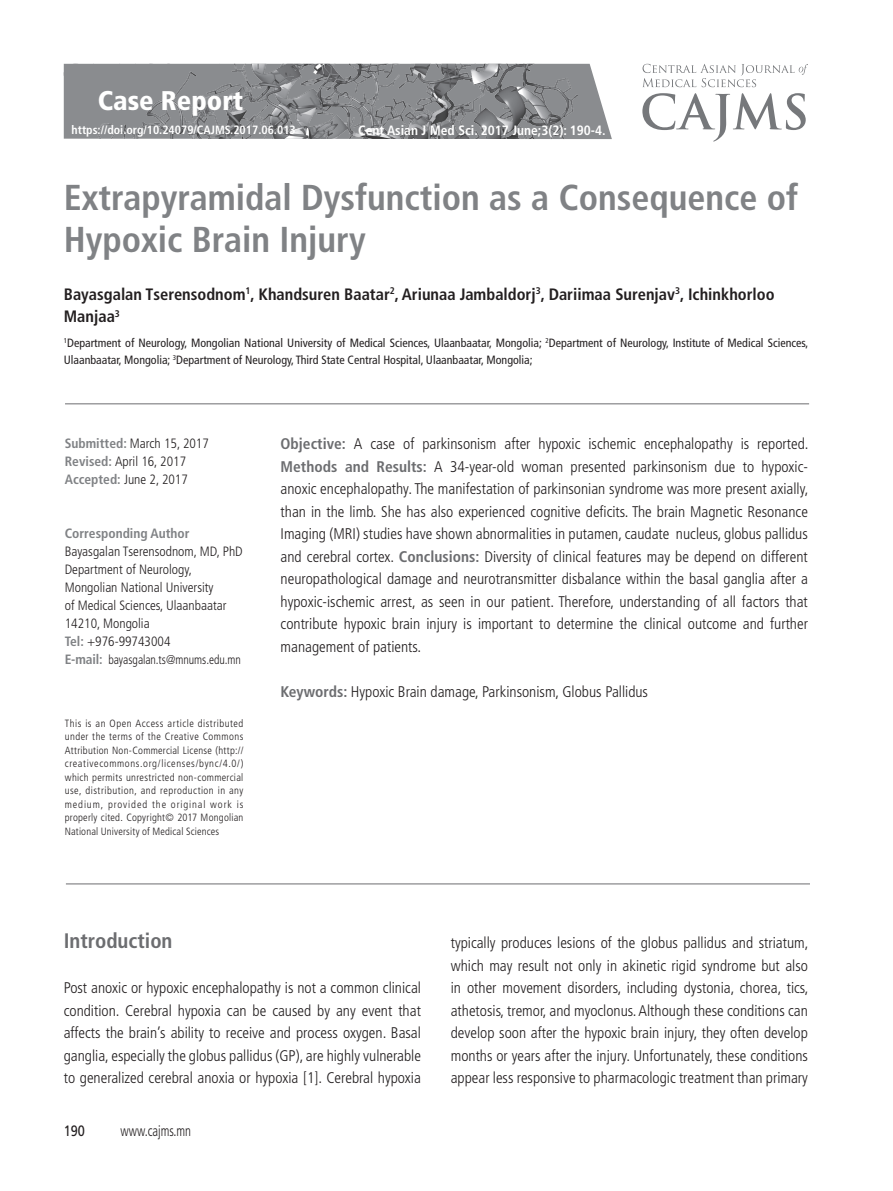
<style>
.page{position:relative;width:893px;height:1191px;background:#fff}
.page>*{position:absolute;margin:0;border:0;box-sizing:border-box;transform-origin:0 0}
.t1{font:700 condensed 36px/42px "Frutiger LT Std";color:#808285}
.t2{font:900 condensed 27px "Frutiger LT Std";color:#fff}
.Paragraph_Style_1{font:700 condensed 21px "Frutiger LT Std";color:#6c6d70}
.t3{font:700 condensed 16.5px/22.5px "Frutiger LT Std";color:#231f20}
.text{font:300 condensed 15.45px/22.5px "Frutiger LT Std";color:#231f20;text-align:justify}
.t4{font:300 condensed 15px "Frutiger LT Std";color:#231f20;scale:.85 1}
.t5{font:15px "Frutiger LT Std";color:#231f20;scale:.85 1}
.t6{font:300 condensed 13.5px/18px "Frutiger LT Std";color:#231f20}
.t7{font:700 condensed 13.5px "Frutiger LT Std";color:#fff}
.t8{font:700 condensed 13.5px "Frutiger LT Std";color:#808285}
.t9{font:300 condensed 12.75px "Frutiger LT Std";letter-spacing:-.005em;color:#231f20;scale:.92 1}
.t10{font:condensed 12px/16.5px "Frutiger LT Std";color:#231f20}
.t11{font:700 condensed 12px "Frutiger LT Std";color:#fff}
.t12{font:300 condensed 10.5px/13.5px "Frutiger LT Std";letter-spacing:.015em;color:#231f20;text-align:justify}
.s1{font-weight:700;color:#808285}
.s2{font-weight:700;font-size:13.5px;color:#808285}
.s3{font-weight:700;color:#6c6d70}
</style>
<div class="page">
<hr style="left:65px;top:403px;width:744px;height:1px;background:#6c6d70">
<hr style="left:66px;top:883px;width:744px;height:1px;background:#6c6d70">
<img style="left:64px;top:64px;width:548px;height:75px">
<svg style="left:642px;top:64px;width:166px;height:23px"></svg>
<svg style="left:642px;top:93px;width:164px;height:48px"></svg>
<p class="t2" style="left:98px;top:85px;width:147px">Case Report</p>
<p class="t11" style="left:72px;top:122px;width:226px">https://doi.org/10.24079/CAJMS.2017.06.013</p>
<p class="t7" style="left:358px;top:122px;width:249px">Cent Asian J Med Sci. 2017 June;3(2): 190-4.</p>
<p class="t1" style="left:64px;top:177px;width:736px">Extrapyramidal Dysfunction as a Consequence of<br>Hypoxic Brain Injury</p>
<p class="t3" style="left:64px;top:283px;width:712px">Bayasgalan Tserensodnom<sup>1</sup>, Khandsuren Baatar<sup>2</sup>, Ariunaa Jambaldorj<sup>3</sup>, Dariimaa Surenjav<sup>3</sup>, Ichinkhorloo<br>Manjaa<sup>3</sup></p>
<p class="t10" style="left:64px;top:335px;width:746px"><sup>1</sup>Department of Neurology, Mongolian National University of Medical Sciences, Ulaanbaatar, Mongolia; <sup>2</sup>Department of Neurology, Institute of Medical Sciences,<br>Ulaanbaatar, Mongolia; <sup>3</sup>Department of Neurology, Third State Central Hospital, Ulaanbaatar, Mongolia;</p>
<p class="t6" style="left:65px;top:434px;width:146px"><span class="s1">Submitted:</span> March 15, 2017</p>
<p class="t6" style="left:65px;top:452px;width:123px"><span class="s1">Revised:</span> April 16, 2017</p>
<p class="t6" style="left:65px;top:470px;width:125px"><span class="s1">Accepted:</span> June 2, 2017</p>
<p class="t8" style="left:65px;top:525px;width:126px">Corresponding Author</p>
<p class="t6" style="left:65px;top:542px;width:179px">Bayasgalan Tserensodnom, MD, PhD</p>
<p class="t6" style="left:65px;top:560px;width:163px">Department of Neurology,<br>Mongolian National University of Medical Sciences, Ulaanbaatar<br>14210, Mongolia</p>
<p class="t6" style="left:65px;top:632px;width:107px"><span class="s1">Tel:</span> +976-99743004</p>
<p class="t9" style="left:65px;top:652px;width:193px"><span class="s2">E-mail:</span> bayasgalan.ts@mnums.edu.mn</p>
<p class="t12" style="left:65px;top:716px;width:180px">This is an Open Access article distributed under the terms of the Creative Commons Attribution Non-Commercial License (http:// creativecommons.org/licenses/bync/4.0/) which permits unrestricted non-commercial use, distribution, and reproduction in any medium, provided the original work is properly cited. Copyright© 2017 Mongolian National University of Medical Sciences</p>
<p class="text" style="left:281px;top:433px;width:529px"><span class="s3">Objective:</span> A case of parkinsonism after hypoxic ischemic encephalopathy is reported.<br><span class="s3">Methods and Results:</span> A 34-year-old woman presented parkinsonism due to hypoxic&shy;anoxic encephalopathy. The manifestation of parkinsonian syndrome was more present axially, than in the limb. She has also experienced cognitive deficits. The brain Magnetic Resonance Imaging (MRI) studies have shown abnormalities in putamen, caudate nucleus, globus pallidus and cerebral cortex. <span class="s3">Conclusions:</span> Diversity of clinical features may be depend on different neuropathological damage and neurotransmitter disbalance within the basal ganglia after a hypoxic-ischemic arrest, as seen in our patient. Therefore, understanding of all factors that contribute hypoxic brain injury is important to determine the clinical outcome and further management of patients.</p>
<p class="text" style="left:281px;top:680px;width:369px"><span class="s3">Keywords:</span> Hypoxic Brain damage, Parkinsonism, Globus Pallidus</p>
<p class="Paragraph_Style_1" style="left:64px;top:928px;width:110px">Introduction</p>
<p class="text" style="left:64px;top:977px;width:359px">Post anoxic or hypoxic encephalopathy is not a common clinical condition. Cerebral hypoxia can be caused by any event that affects the brain’s ability to receive and process oxygen. Basal ganglia, especially the globus pallidus (GP), are highly vulnerable to generalized cerebral anoxia or hypoxia [1]. Cerebral hypoxia</p>
<p class="t5" style="left:64px;top:1122px;width:27px">190</p>
<p class="t4" style="left:120px;top:1122px;width:85px">www.cajms.mn</p>
<p class="text" style="left:451px;top:932px;width:359px">typically produces lesions of the globus pallidus and striatum, which may result not only in akinetic rigid syndrome but also in other movement disorders, including dystonia, chorea, tics, athetosis, tremor, and myoclonus. Although these conditions can develop soon after the hypoxic brain injury, they often develop months or years after the injury. Unfortunately, these conditions appear less responsive to pharmacologic treatment than primary</p>
</div>
